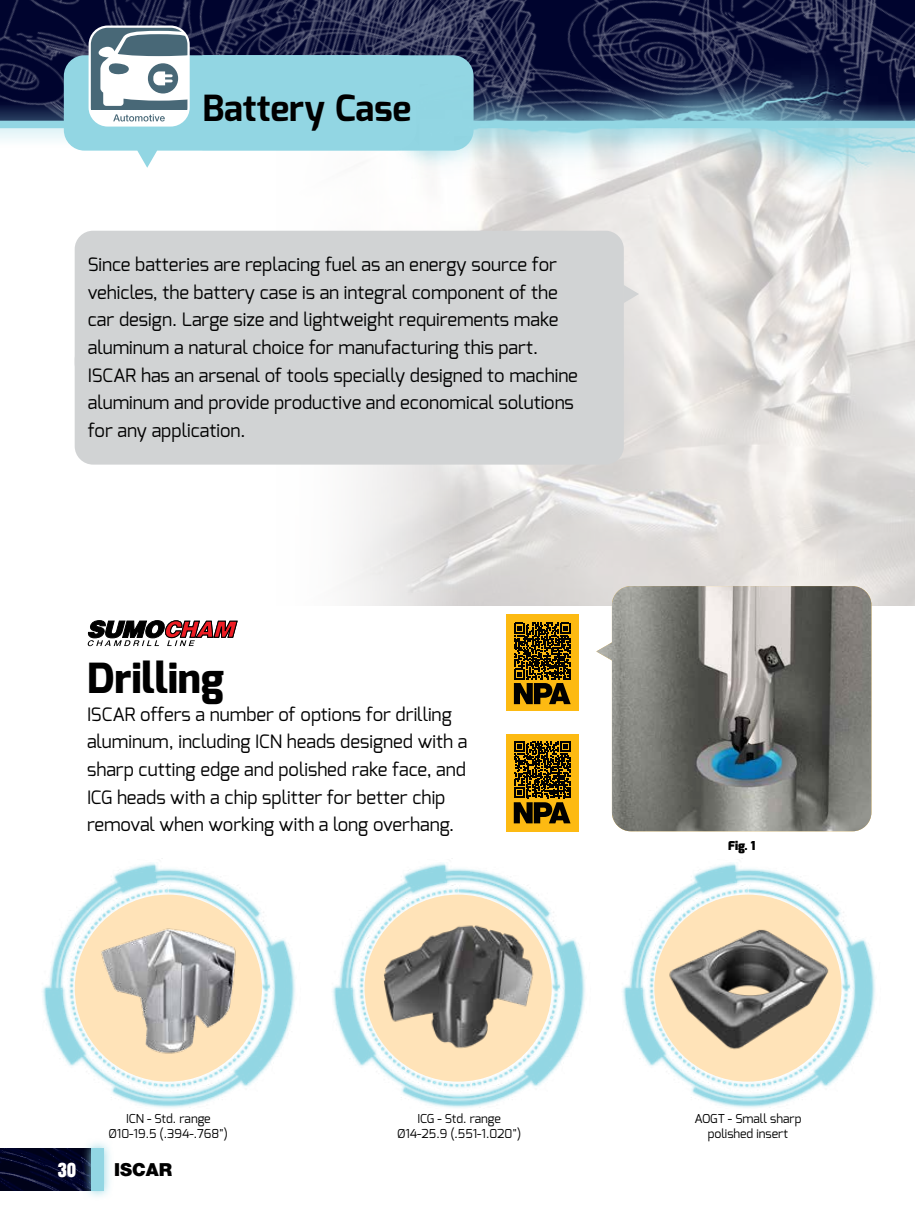
<style>
.page{position:relative;width:915px;height:1212px;background:#fff}
.page>*{position:absolute;margin:0;border:0;box-sizing:border-box;transform-origin:0 0}
.t1{font:800 41.4px "Exo";color:#000}
.t2{font:700 36px "Exo";color:#000}
.t3{font:18.45px/27.6px "Exo";color:#000}
.t4{font:900 18px "Helvetica Neue LT Std";color:#000}
.t5{font:18px "Anton";color:#fff}
.t6{font:12.3px/14.7px "Exo";color:#000;text-align:center}
.t7{font:900 12.3px "Exo";color:#000}
</style>
<div class="page">
<img style="left:464px;top:268px;width:450px;height:337px">
<img style="left:0;top:1148px;width:82px;height:43px">
<img style="left:0;top:0;width:376px;height:101px">
<svg style="left:82px;top:1142px;width:28px;height:55px"></svg>
<div style="left:92px;top:1148px;width:12px;height:43px;background:#92d6e3"></div>
<svg style="left:0;top:101px;width:64px;height:40px;background:#6e7c93"></svg>
<div style="left:0;top:121px;width:914px;height:7px;background:#92d6e3"></div>
<svg style="left:64px;top:55px;width:312px;height:113px;fill:#92d6e3"></svg>
<div style="left:90px;top:27px;width:98px;height:98px;background:#486877;border-radius:12px"></div>
<div style="left:90px;top:110px;width:98px;height:15px;background:#fff"></div>
<svg style="left:113px;top:114px;width:52px;height:7px"></svg>
<svg style="left:99px;top:31px;width:89px;height:75px"></svg>
<div style="left:89px;top:26px;width:101px;height:101px;border:2px solid #fff;border-radius:18px"></div>
<img style="left:376px;top:0;width:538px;height:268px">
<img style="left:42px;top:862px;width:253px;height:246px">
<div style="left:75px;top:894px;width:187px;height:187px;background:#ffe3b8;border-radius:50%"></div>
<img style="left:332px;top:862px;width:253px;height:246px">
<div style="left:364px;top:894px;width:187px;height:187px;background:#ffe3b8;border-radius:50%"></div>
<img style="left:622px;top:862px;width:253px;height:246px">
<div style="left:654px;top:894px;width:187px;height:187px;background:#ffe3b8;border-radius:50%"></div>
<div style="left:75px;top:231px;width:548px;height:151px;background:#d1d3d4;border-radius:18px"></div>
<div style="left:75px;top:341px;width:548px;height:124px;background:#d1d3d4;border-radius:18px"></div>
<img style="left:369px;top:917px;width:172px;height:137px">
<img style="left:650px;top:920px;width:189px;height:135px">
<img style="left:95px;top:919px;width:148px;height:142px">
<svg style="left:87px;top:620px;width:151px;height:26px"></svg>
<img style="left:596px;top:586px;width:275px;height:245px">
<div style="left:506px;top:734px;width:72px;height:97px;background:#fdba12"></div>
<svg style="left:513px;top:741px;width:57px;height:82px"></svg>
<div style="left:506px;top:615px;width:72px;height:96px;background:#fdba12"></div>
<svg style="left:513px;top:623px;width:57px;height:81px"></svg>
<svg style="left:623px;top:285px;width:15px;height:18px"></svg>
<div style="left:202px;top:55px;width:214px;height:95px;background:#92d6e3"></div>
<h2 class="t2" style="left:202px;top:85px;width:210px">Battery Case</h2>
<p class="t3" style="left:88px;top:250px;width:491px">Since batteries are replacing fuel as an energy source for vehicles, the battery case is an integral component of the car design. Large size and lightweight requirements make aluminum a natural choice for manufacturing this part.<br>ISCAR has an arsenal of tools specially designed to machine aluminum and provide productive and economical solutions for any application.</p>
<h1 class="t1" style="left:87px;top:651px;width:139px">Drilling</h1>
<p class="t3" style="left:87px;top:700px;width:381px">ISCAR offers a number of options for drilling aluminum, including ICN heads designed with a sharp cutting edge and polished rake face, and ICG heads with a chip splitter for better chip removal when working with a long overhang.</p>
<p class="t7" style="left:727px;top:838px;width:29px">Fig. 1</p>
<p class="t6" style="left:109px;top:1111px;width:121px">ICN - Std. range<br>Ø10-19.5 (.394-.768")</p>
<p class="t6" style="left:397px;top:1111px;width:126px">ICG - Std. range<br>Ø14-25.9 (.551-1.020")</p>
<p class="t6" style="left:694px;top:1111px;width:109px">AOGT - Small sharp polished insert</p>
<p class="t5" style="left:58px;top:1156px;width:20px">30</p>
<p class="t4" style="left:114px;top:1159px;width:59px">ISCAR</p>
</div>
